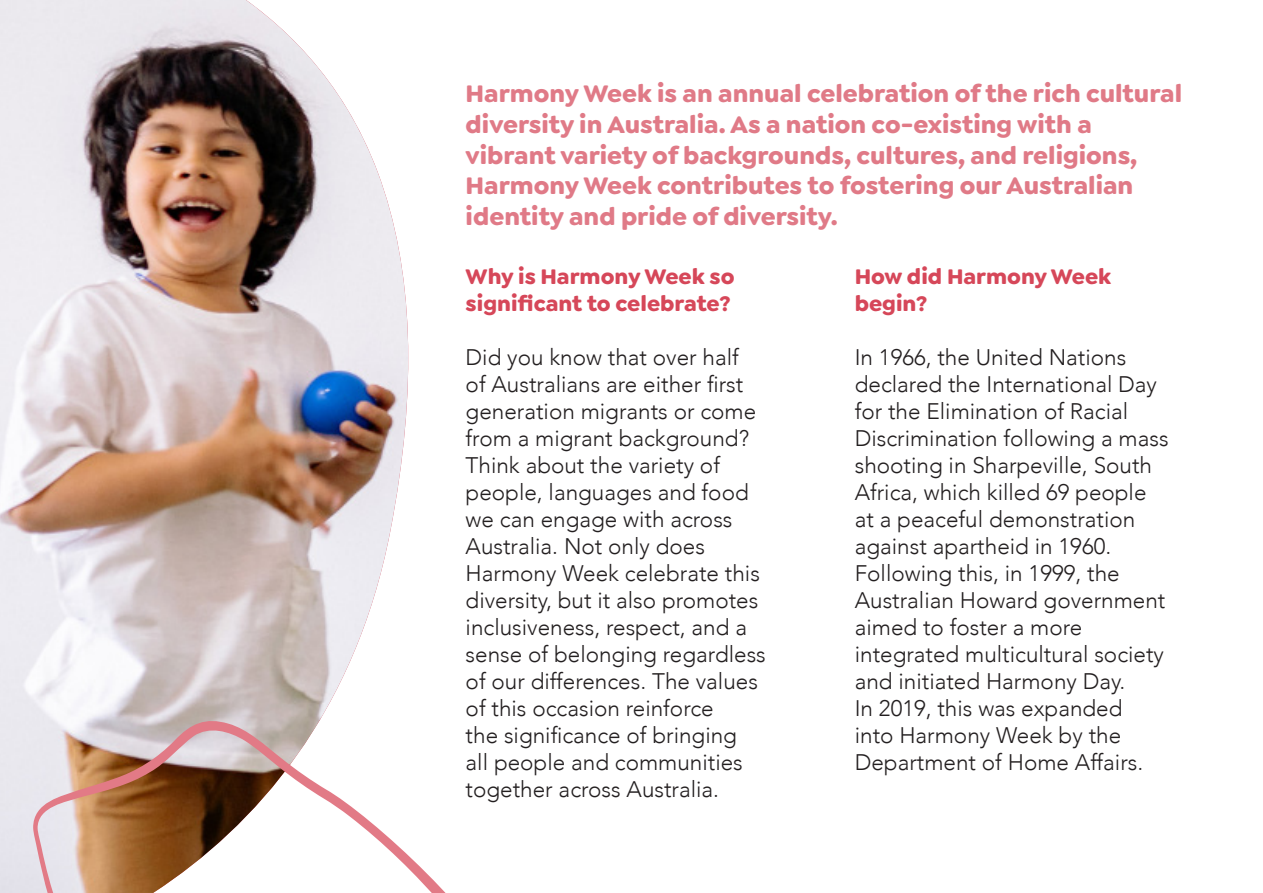
<style>
.page{position:relative;width:1263px;height:893px;background:#fff}
.page>*{position:absolute;margin:0;border:0;box-sizing:border-box;transform-origin:0 0}
.t1{font:700 25.5px/30.6px "Goldplay";color:#e07a87}
.t2{font:300 22.5px/27px "Avenir";color:#231f20}
.t3{font:700 22.5px/27px "Goldplay";color:#d64759}
</style>
<div class="page">
<img style="left:0;top:0;width:409px;height:893px">
<svg style="left:33px;top:717px;width:413px;height:176px"></svg>
<p class="t1" style="left:466px;top:78px;width:718px">Harmony Week is an annual celebration of the rich cultural diversity in Australia. As a nation co-existing with a vibrant variety of backgrounds, cultures, and religions, Harmony Week contributes to fostering our Australian identity and pride of diversity.</p>
<p class="t3" style="left:466px;top:262px;width:270px">Why is Harmony Week so significant to celebrate?</p>
<p class="t2" style="left:466px;top:343px;width:302px">Did you know that over half<br>of Australians are either first generation migrants or come from a migrant background?<br>Think about the variety of people, languages and food we can engage with across<br>Australia. Not only does<br>Harmony Week celebrate this diversity, but it also promotes inclusiveness, respect, and a sense of belonging regardless of our differences. The values of this occasion reinforce<br>the significance of bringing<br>all people and communities together across Australia.</p>
<p class="t3" style="left:855px;top:262px;width:258px">How did Harmony Week begin?</p>
<p class="t2" style="left:855px;top:343px;width:315px">In 1966, the United Nations declared the International Day for the Elimination of Racial<br>Discrimination following a mass shooting in Sharpeville, South<br>Africa, which killed 69 people at a peaceful demonstration against apartheid in 1960.<br>Following this, in 1999, the<br>Australian Howard government aimed to foster a more integrated multicultural society and initiated Harmony Day.<br>In 2019, this was expanded<br>into Harmony Week by the<br>Department of Home Affairs.</p>
</div>
